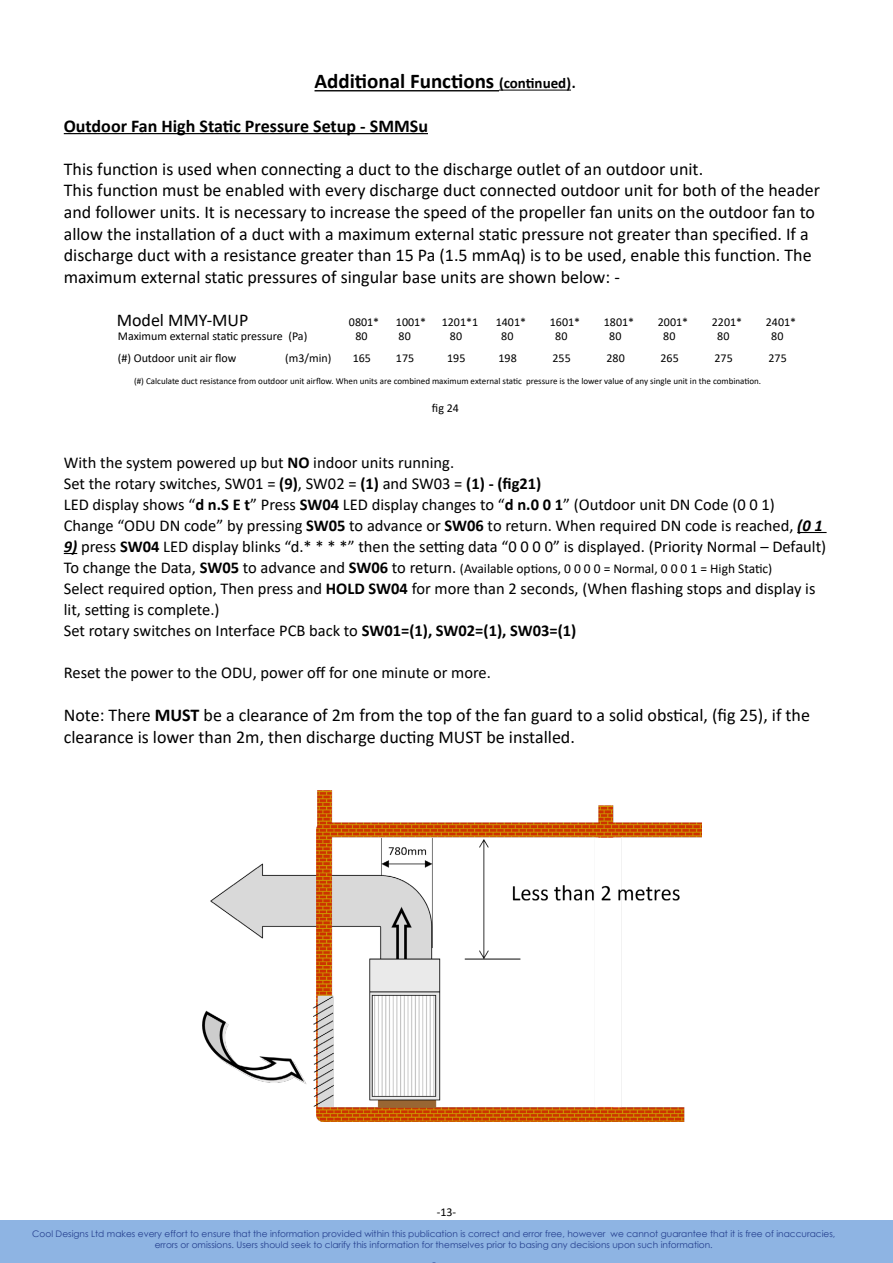
<style>
.page{position:relative;width:893px;height:1263px;background:#fff}
.page>*{position:absolute;margin:0;border:0;box-sizing:border-box;transform-origin:0 0}
.t1{font:700 21px "Calibri";color:#000}
.t2{font:18px/21.6px "Calibri";color:#000}
.t3{font:700 18px "Calibri";color:#000}
.t4{font:16.5px/21px "Calibri";color:#000}
.t5{font:13.5px "Calibri";color:#000}
.t6{font:12px "Calibri";color:#000}
.t7{font:9px/10.8px "Century Gothic";color:#25408f;text-align:center}
.t8{font:9px "Calibri";color:#000}
.s1{font-size:15px}
.s2{font-weight:400}
.s3{font-weight:700}
.s4{font-weight:700;font-style:italic}
.s5{font-size:16.5px}
.s6{font-weight:700;font-size:16.5px}
</style>
<div class="page">
<div style="left:0;top:1220px;width:893px;height:43px;background:#8eb4e3"></div>
<hr style="left:314px;top:90px;width:185px;height:1px;background:#000">
<hr style="left:499px;top:90px;width:72px;height:1px;background:#000">
<hr style="left:64px;top:133px;width:364px;height:1px;background:#000">
<hr style="left:797px;top:532px;width:30px;height:1px;background:#000">
<svg style="left:64px;top:553px;width:13px;height:1px"></svg>
<img style="left:203px;top:790px;width:499px;height:331px">
<p class="t1" style="left:314px;top:67px;width:263px">Additional Functions <span class="s1">(continued)</span><span class="s2">.</span></p>
<p class="t3" style="left:64px;top:113px;width:366px">Outdoor Fan High Static Pressure Setup - SMMSu</p>
<p class="t2" style="left:64px;top:158px;width:758px">This function is used when connecting a duct to the discharge outlet of an outdoor unit.<br>This function must be enabled with every discharge duct connected outdoor unit for both of the header and follower units. It is necessary to increase the speed of the propeller fan units on the outdoor fan to allow the installation of a duct with a maximum external static pressure not greater than specified. If a discharge duct with a resistance greater than 15 Pa (1.5 mmAq) is to be used, enable this function. The maximum external static pressures of singular base units are shown below: -</p>
<p class="t2" style="left:117px;top:309px;width:133px">Model MMY-MUP</p>
<p class="t6" style="left:349px;top:314px;width:32px">0801*</p>
<p class="t6" style="left:396px;top:314px;width:32px">1001*</p>
<p class="t6" style="left:442px;top:314px;width:38px">1201*1</p>
<p class="t6" style="left:496px;top:314px;width:32px">1401*</p>
<p class="t6" style="left:550px;top:314px;width:32px">1601*</p>
<p class="t6" style="left:604px;top:314px;width:32px">1801*</p>
<p class="t6" style="left:658px;top:314px;width:32px">2001*</p>
<p class="t6" style="left:712px;top:314px;width:32px">2201*</p>
<p class="t6" style="left:766px;top:314px;width:32px">2401*</p>
<p class="t6" style="left:118px;top:328px;width:191px">Maximum external static pressure (Pa)</p>
<p class="t6" style="left:355px;top:328px;width:14px">80</p>
<p class="t6" style="left:399px;top:328px;width:14px">80</p>
<p class="t6" style="left:450px;top:328px;width:14px">80</p>
<p class="t6" style="left:501px;top:328px;width:14px">80</p>
<p class="t6" style="left:555px;top:328px;width:14px">80</p>
<p class="t6" style="left:609px;top:328px;width:14px">80</p>
<p class="t6" style="left:663px;top:328px;width:14px">80</p>
<p class="t6" style="left:717px;top:328px;width:14px">80</p>
<p class="t6" style="left:771px;top:328px;width:14px">80</p>
<p class="t6" style="left:118px;top:350px;width:120px">(#) Outdoor unit air flow</p>
<p class="t6" style="left:285px;top:350px;width:48px">(m3/min)</p>
<p class="t6" style="left:353px;top:350px;width:20px">165</p>
<p class="t6" style="left:396px;top:350px;width:20px">175</p>
<p class="t6" style="left:447px;top:350px;width:20px">195</p>
<p class="t6" style="left:498px;top:350px;width:20px">198</p>
<p class="t6" style="left:552px;top:350px;width:20px">255</p>
<p class="t6" style="left:606px;top:350px;width:20px">280</p>
<p class="t6" style="left:660px;top:350px;width:20px">265</p>
<p class="t6" style="left:714px;top:350px;width:20px">275</p>
<p class="t6" style="left:768px;top:350px;width:20px">275</p>
<p class="t8" style="left:134px;top:374px;width:629px">(#) Calculate duct resistance from outdoor unit airflow. When units are combined maximum external static pressure is the lower value of any single unit in the combination.</p>
<p class="t6" style="left:432px;top:400px;width:28px">fig 24</p>
<p class="t4" style="left:64px;top:451px;width:761px">With the system powered up but <span class="s3">NO</span> indoor units running.<br>Set the rotary switches, SW01 = <span class="s3">(9)</span>, SW02 = <span class="s3">(1)</span> and SW03 = <span class="s3">(1) - (fig21)<br></span>LED display shows “<span class="s3">d n.S E t</span>” Press <span class="s3">SW04</span> LED display changes to “<span class="s3">d n.0 0 1</span>” (Outdoor unit DN Code (0 0 1)<br>Change “ODU DN code” by pressing <span class="s3">SW05</span> to advance or <span class="s3">SW06</span> to return. When required DN code is reached, <span class="s4">(0 1</span></p>
<p class="t4" style="left:64px;top:535px;width:764px"><span class="s4">9)</span> press <span class="s3">SW04</span> LED display blinks “d.* * * *” then the setting data “0 0 0 0” is displayed. (Priority Normal – Default)</p>
<p class="t5" style="left:64px;top:559px;width:710px"><span class="s5">To change the Data,</span> <span class="s6">SW05</span> <span class="s5">to advance and</span> <span class="s6">SW06</span> <span class="s5">to return.</span> (Available options, 0 0 0 0 = Normal, 0 0 0 1 = High Static)</p>
<p class="t4" style="left:64px;top:577px;width:753px">Select required option, Then press and <span class="s3">HOLD SW04</span> for more than 2 seconds, (When flashing stops and display is lit, setting is complete.)<br>Set rotary switches on Interface PCB back to <span class="s3">SW01=(1), SW02=(1), SW03=(1)</span></p>
<p class="t4" style="left:64px;top:662px;width:429px">Reset the power to the ODU, power off for one minute or more.</p>
<p class="t2" style="left:64px;top:704px;width:748px">Note: There <span class="s3">MUST</span> be a clearance of 2m from the top of the fan guard to a solid obstical, (fig 25), if the clearance is lower than 2m, then discharge ducting MUST be installed.</p>
<p class="t6" style="left:437px;top:1203px;width:21px">-13-</p>
<p class="t7" style="left:32px;top:1228px;width:804px">Cool Designs Ltd makes every effort to ensure that the information provided within this publication is correct and error free, however we cannot guarantee that it is free of inaccuracies, errors or omissions. Users should seek to clarify this information for themselves prior to basing any decisions upon such information.</p>
</div>
